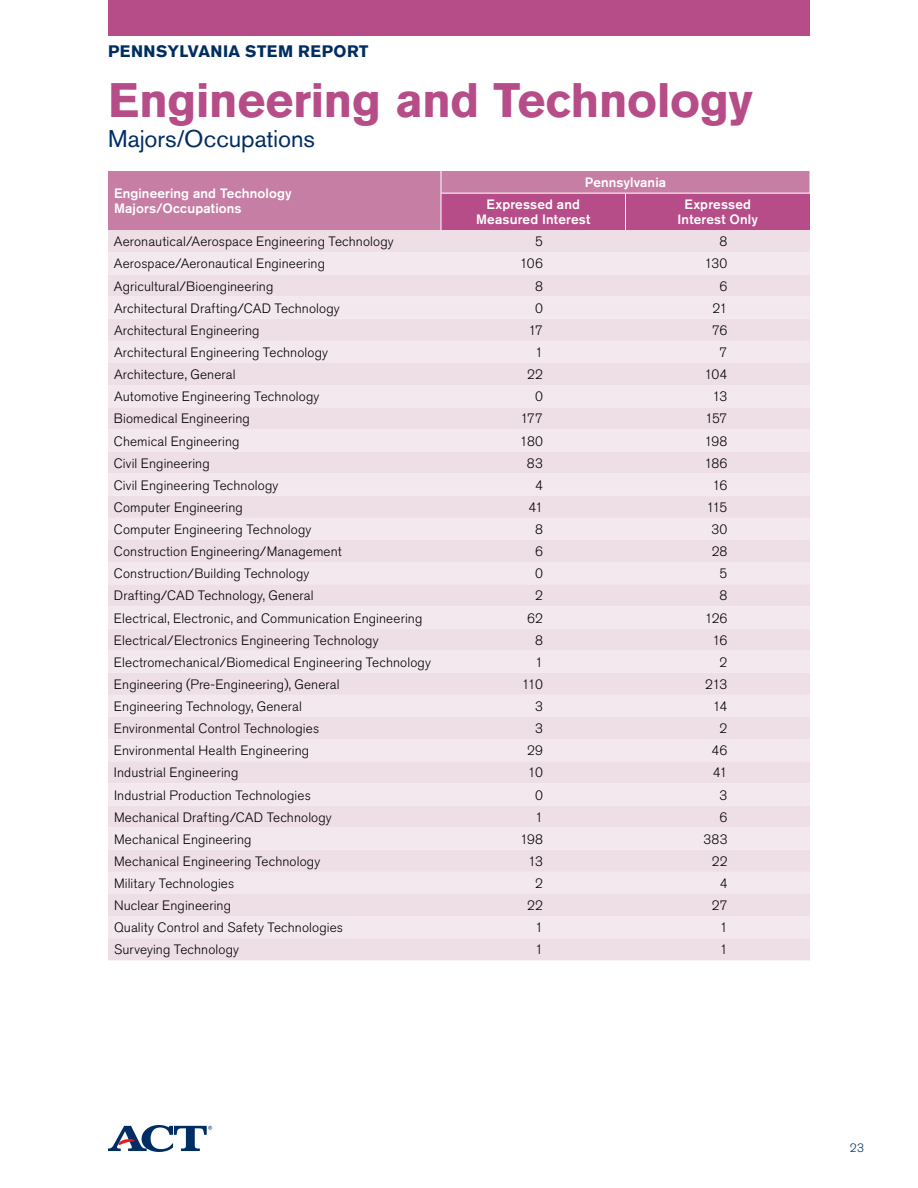
<style>
.page{position:relative;width:918px;height:1188px;background:#fff}
.page>*{position:absolute;margin:0;border:0;box-sizing:border-box;transform-origin:0 0}
.t1{font:700 48px "Akzidenz Grotesk Std";letter-spacing:-.01em;color:#b64c88}
.t2{font:24px "Akzidenz Grotesk Std";letter-spacing:-.005em;color:#002d62}
.t3{font:700 16.5px "Akzidenz Grotesk Std";letter-spacing:.025em;color:#002d62}
.t4{font:300 13.5px "Akzidenz Grotesk Std";letter-spacing:.01em;color:#000}
.t5{font:500 13.5px/15px "Akzidenz Grotesk Std";letter-spacing:.01em;color:#fff;text-align:center}
.t6{font:300 12px "Akzidenz Grotesk Std";color:#002d62}
</style>
<div class="page">
<svg style="left:108px;top:1125px;width:104px;height:27px"></svg>
<div style="left:108px;top:0;width:702px;height:36px;background:#b64c88"></div>
<div style="left:108px;top:230px;width:702px;height:730px;background:#eedee6"></div>
<svg style="left:108px;top:252px;width:702px;height:686px;background:#f0e3e9"></svg>
<svg style="left:108px;top:171px;width:702px;height:59px;background:#c16e9b"></svg>
<hr style="left:441px;top:193px;width:1px;height:37px;background:#fff">
<hr style="left:441px;top:193px;width:185px;height:1px;background:#fff">
<hr style="left:626px;top:193px;width:184px;height:1px;background:#fff">
<p class="t3" style="left:108px;top:42px;width:251px">Pennsylvania STEM Report</p>
<h1 class="t1" style="left:108px;top:73px;width:646px">Engineering and Technology</h1>
<h2 class="t2" style="left:108px;top:124px;width:208px">Majors/Occupations</h2>
<p class="t5" style="left:114px;top:186px;width:179px;text-align:left">Engineering and Technology<br>Majors/Occupations</p>
<p class="t5" style="left:585px;top:175px;width:83px">Pennsylvania</p>
<p class="t5" style="left:476px;top:197px;width:116px">Expressed and<br>Measured Interest</p>
<p class="t5" style="left:678px;top:197px;width:82px">Expressed<br>Interest Only</p>
<p class="t4" style="left:114px;top:234px;width:281px">Aeronautical/Aerospace Engineering Technology</p>
<p class="t4" style="left:535px;top:234px;width:9px">5</p>
<p class="t4" style="left:720px;top:234px;width:9px">8</p>
<p class="t4" style="left:114px;top:256px;width:212px">Aerospace/Aeronautical Engineering</p>
<p class="t4" style="left:520px;top:256px;width:25px">106</p>
<p class="t4" style="left:705px;top:256px;width:24px">130</p>
<p class="t4" style="left:114px;top:278px;width:161px">Agricultural/Bioengineering</p>
<p class="t4" style="left:535px;top:278px;width:9px">8</p>
<p class="t4" style="left:720px;top:278px;width:9px">6</p>
<p class="t4" style="left:114px;top:301px;width:227px">Architectural Drafting/CAD Technology</p>
<p class="t4" style="left:535px;top:301px;width:9px">0</p>
<p class="t4" style="left:712px;top:301px;width:17px">21</p>
<p class="t4" style="left:114px;top:323px;width:147px">Architectural Engineering</p>
<p class="t4" style="left:528px;top:323px;width:16px">17</p>
<p class="t4" style="left:712px;top:323px;width:17px">76</p>
<p class="t4" style="left:114px;top:345px;width:216px">Architectural Engineering Technology</p>
<p class="t4" style="left:535px;top:345px;width:9px">1</p>
<p class="t4" style="left:720px;top:345px;width:9px">7</p>
<p class="t4" style="left:114px;top:367px;width:123px">Architecture, General</p>
<p class="t4" style="left:527px;top:367px;width:17px">22</p>
<p class="t4" style="left:705px;top:367px;width:25px">104</p>
<p class="t4" style="left:114px;top:389px;width:207px">Automotive Engineering Technology</p>
<p class="t4" style="left:535px;top:389px;width:9px">0</p>
<p class="t4" style="left:713px;top:389px;width:16px">13</p>
<p class="t4" style="left:114px;top:411px;width:137px">Biomedical Engineering</p>
<p class="t4" style="left:520px;top:411px;width:24px">177</p>
<p class="t4" style="left:705px;top:411px;width:24px">157</p>
<p class="t4" style="left:114px;top:433px;width:127px">Chemical Engineering</p>
<p class="t4" style="left:520px;top:433px;width:25px">180</p>
<p class="t4" style="left:704px;top:433px;width:25px">198</p>
<p class="t4" style="left:114px;top:455px;width:97px">Civil Engineering</p>
<p class="t4" style="left:527px;top:455px;width:17px">83</p>
<p class="t4" style="left:704px;top:455px;width:24px">186</p>
<p class="t4" style="left:114px;top:478px;width:166px">Civil Engineering Technology</p>
<p class="t4" style="left:535px;top:478px;width:9px">4</p>
<p class="t4" style="left:713px;top:478px;width:16px">16</p>
<p class="t4" style="left:114px;top:500px;width:130px">Computer Engineering</p>
<p class="t4" style="left:528px;top:500px;width:16px">41</p>
<p class="t4" style="left:706px;top:500px;width:23px">115</p>
<p class="t4" style="left:114px;top:522px;width:199px">Computer Engineering Technology</p>
<p class="t4" style="left:535px;top:522px;width:9px">8</p>
<p class="t4" style="left:712px;top:522px;width:17px">30</p>
<p class="t4" style="left:114px;top:544px;width:229px">Construction Engineering/Management</p>
<p class="t4" style="left:535px;top:544px;width:9px">6</p>
<p class="t4" style="left:712px;top:544px;width:17px">28</p>
<p class="t4" style="left:114px;top:566px;width:197px">Construction/Building Technology</p>
<p class="t4" style="left:535px;top:566px;width:9px">0</p>
<p class="t4" style="left:720px;top:566px;width:9px">5</p>
<p class="t4" style="left:114px;top:588px;width:201px">Drafting/CAD Technology, General</p>
<p class="t4" style="left:535px;top:588px;width:9px">2</p>
<p class="t4" style="left:720px;top:588px;width:9px">8</p>
<p class="t4" style="left:114px;top:610px;width:310px">Electrical, Electronic, and Communication Engineering</p>
<p class="t4" style="left:527px;top:610px;width:17px">62</p>
<p class="t4" style="left:705px;top:610px;width:24px">126</p>
<p class="t4" style="left:114px;top:632px;width:266px">Electrical/Electronics Engineering Technology</p>
<p class="t4" style="left:535px;top:632px;width:9px">8</p>
<p class="t4" style="left:713px;top:632px;width:16px">16</p>
<p class="t4" style="left:114px;top:655px;width:318px">Electromechanical/Biomedical Engineering Technology</p>
<p class="t4" style="left:535px;top:655px;width:9px">1</p>
<p class="t4" style="left:720px;top:655px;width:9px">2</p>
<p class="t4" style="left:114px;top:677px;width:227px">Engineering (Pre-Engineering), General</p>
<p class="t4" style="left:522px;top:677px;width:23px">110</p>
<p class="t4" style="left:705px;top:677px;width:24px">213</p>
<p class="t4" style="left:114px;top:699px;width:190px">Engineering Technology, General</p>
<p class="t4" style="left:535px;top:699px;width:9px">3</p>
<p class="t4" style="left:713px;top:699px;width:16px">14</p>
<p class="t4" style="left:114px;top:721px;width:207px">Environmental Control Technologies</p>
<p class="t4" style="left:535px;top:721px;width:9px">3</p>
<p class="t4" style="left:720px;top:721px;width:9px">2</p>
<p class="t4" style="left:114px;top:743px;width:197px">Environmental Health Engineering</p>
<p class="t4" style="left:527px;top:743px;width:17px">29</p>
<p class="t4" style="left:712px;top:743px;width:17px">46</p>
<p class="t4" style="left:114px;top:765px;width:126px">I ndustrial Engineering</p>
<p class="t4" style="left:528px;top:765px;width:17px">10</p>
<p class="t4" style="left:713px;top:765px;width:16px">41</p>
<p class="t4" style="left:114px;top:787px;width:198px">I ndustrial Production Technologies</p>
<p class="t4" style="left:535px;top:787px;width:9px">0</p>
<p class="t4" style="left:720px;top:787px;width:9px">3</p>
<p class="t4" style="left:114px;top:809px;width:219px">Mechanical Drafting/CAD Technology</p>
<p class="t4" style="left:535px;top:809px;width:9px">1</p>
<p class="t4" style="left:720px;top:809px;width:9px">6</p>
<p class="t4" style="left:114px;top:832px;width:139px">Mechanical Engineering</p>
<p class="t4" style="left:520px;top:832px;width:25px">198</p>
<p class="t4" style="left:704px;top:832px;width:26px">383</p>
<p class="t4" style="left:114px;top:854px;width:208px">Mechanical Engineering Technology</p>
<p class="t4" style="left:528px;top:854px;width:16px">13</p>
<p class="t4" style="left:712px;top:854px;width:17px">22</p>
<p class="t4" style="left:114px;top:876px;width:122px">Military Technologies</p>
<p class="t4" style="left:535px;top:876px;width:9px">2</p>
<p class="t4" style="left:720px;top:876px;width:9px">4</p>
<p class="t4" style="left:114px;top:898px;width:119px">N uclear Engineering</p>
<p class="t4" style="left:527px;top:898px;width:17px">22</p>
<p class="t4" style="left:712px;top:898px;width:17px">27</p>
<p class="t4" style="left:114px;top:920px;width:231px">Quality Control and Safety Technologies</p>
<p class="t4" style="left:535px;top:920px;width:9px">1</p>
<p class="t4" style="left:720px;top:920px;width:9px">1</p>
<p class="t4" style="left:114px;top:942px;width:126px">Surveying Technology</p>
<p class="t4" style="left:535px;top:942px;width:9px">1</p>
<p class="t4" style="left:720px;top:942px;width:9px">1</p>
<p class="t6" style="left:850px;top:1141px;width:16px">23</p>
</div>
